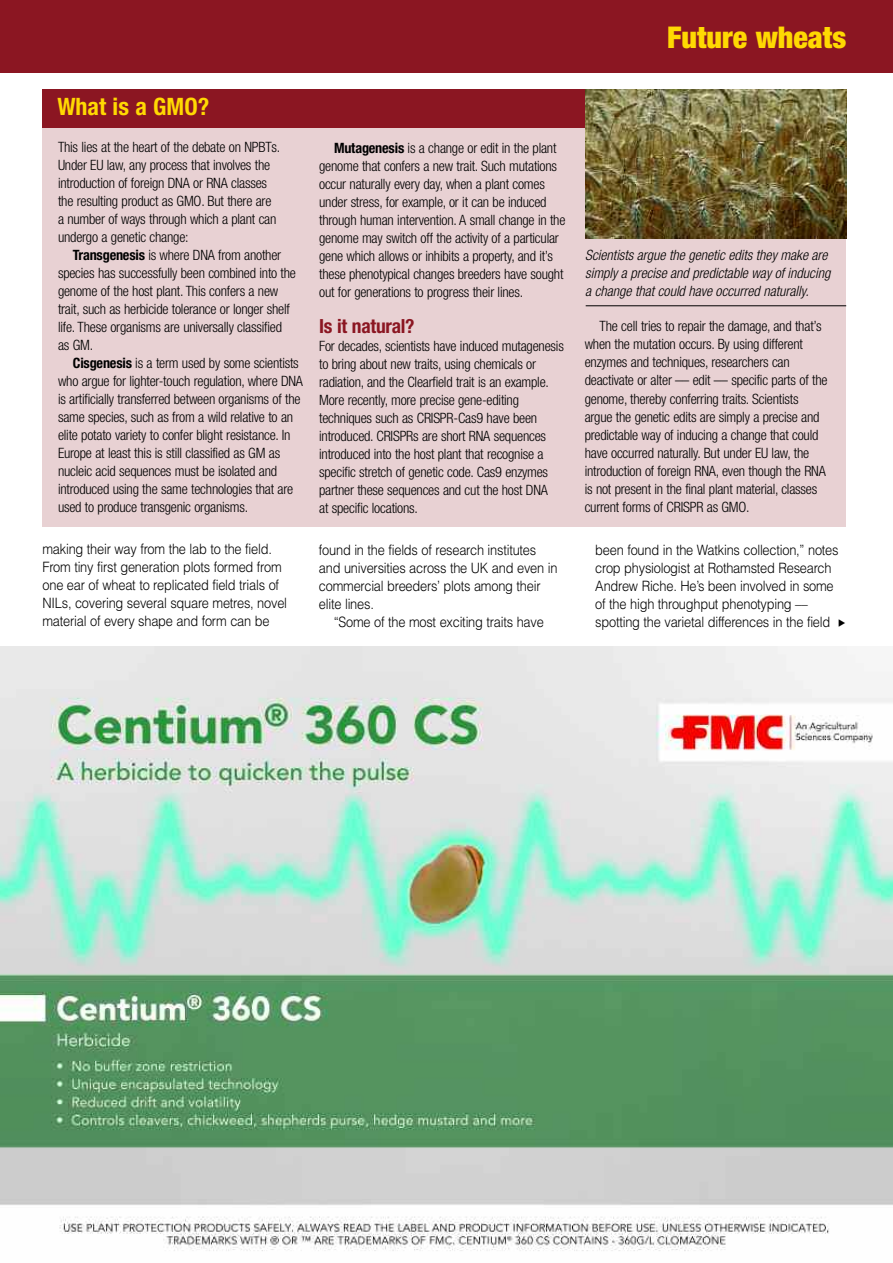
<style>
.page{position:relative;width:893px;height:1263px;background:#fff}
.page>*{position:absolute;margin:0;border:0;box-sizing:border-box;transform-origin:0 0}
.t1{font:900 condensed 30px "Helvetica Neue";color:#ffd902}
.t2{font:700 condensed 24px "Helvetica Neue";color:#ffd902}
.t3{font:700 condensed 19.5px "Helvetica Neue";letter-spacing:-.015em;color:#8b1622}
.t4{font:300 condensed 14.25px/18px "Helvetica Neue";letter-spacing:-.015em;color:#000}
.t5{font:300 14.25px/18px "Helvetica";letter-spacing:-.015em;color:#000;scale:.9 1}
.t6{font:italic 300 condensed 14.25px/18px "Helvetica Neue";color:#000}
.s1{font-weight:700}
</style>
<div class="page">
<div style="left:0;top:0;width:893px;height:72px;background:#8b1622"></div>
<img style="left:0;top:646px;width:893px;height:605px">
<div style="left:43px;top:123px;width:803px;height:404px;background:#e8d1d3"></div>
<hr style="left:586px;top:305px;width:260px;height:1px;background:#000">
<div style="left:43px;top:89px;width:803px;height:39px;background:#8b1622"></div>
<img style="left:585px;top:89px;width:261px;height:150px">
<h2 class="t2" style="left:57px;top:98px;width:153px">What is a GMO?</h2>
<p class="t4" style="left:58px;top:140px;width:224px">This lies at the heart of the debate on NPBTs.<br>Under EU law, any process that involves the introduction of foreign DNA or RNA classes the resulting product as GMO. But there are a number of ways through which a plant can undergo a genetic change:</p>
<p class="t4" style="left:58px;top:248px;width:240px;text-indent:15px"><span class="s1">Transgenesis</span> is where DNA from another species has successfully been combined into the genome of the host plant. This confers a new trait, such as herbicide tolerance or longer shelf life. These organisms are universally classified as GM.</p>
<p class="t4" style="left:58px;top:356px;width:247px;text-indent:15px"><span class="s1">Cisgenesis</span> is a term used by some scientists who argue for lighter-touch regulation, where DNA is artificially transferred between organisms of the same species, such as from a wild relative to an elite potato variety to confer blight resistance. In Europe at least this is still classified as GM as nucleic acid sequences must be isolated and introduced using the same technologies that are used to produce transgenic organisms.</p>
<p class="t4" style="left:319px;top:140px;width:248px;text-indent:15px"><span class="s1">Mutagenesis</span> is a change or edit in the plant genome that confers a new trait. Such mutations occur naturally every day, when a plant comes under stress, for example, or it can be induced through human intervention. A small change in the genome may switch off the activity of a particular gene which allows or inhibits a property, and it’s these phenotypical changes breeders have sought out for generations to progress their lines.</p>
<h3 class="t3" style="left:319px;top:319px;width:97px">Is it natural?</h3>
<p class="t4" style="left:319px;top:338px;width:246px">For decades, scientists have induced mutagenesis to bring about new traits, using chemicals or radiation, and the Clearfield trait is an example.<br>More recently, more precise gene-editing techniques such as CRISPR-Cas9 have been introduced. CRISPRs are short RNA sequences introduced into the host plant that recognise a specific stretch of genetic code. Cas9 enzymes partner these sequences and cut the host DNA<br>at specific locations.</p>
<p class="t5" style="left:43px;top:540px;width:273px">making their way from the lab to the field.<br>From tiny first generation plots formed from one ear of wheat to replicated field trials of NILs, covering several square metres, novel material of every shape and form can be</p>
<p class="t5" style="left:319px;top:541px;width:267px">found in the fields of research institutes and universities across the UK and even in commercial breeders’ plots among their elite lines.</p>
<p class="t5" style="left:334px;top:613px;width:235px">“Some of the most exciting traits have</p>
<h1 class="t1" style="left:667px;top:27px;width:181px">Future wheats</h1>
<p class="t6" style="left:585px;top:247px;width:247px">Scientists argue the genetic edits they make are simply a precise and predictable way of inducing a change that could have occurred naturally.</p>
<p class="t4" style="left:585px;top:319px;width:244px;text-indent:15px">The cell tries to repair the damage, and that’s when the mutation occurs. By using different enzymes and techniques, researchers can deactivate or alter –– edit –– specific parts of the genome, thereby conferring traits. Scientists argue the genetic edits are simply a precise and predictable way of inducing a change that could have occurred naturally. But under EU law, the introduction of foreign RNA, even though the RNA is not present in the final plant material, classes current forms of CRISPR as GMO.</p>
<p class="t5" style="left:595px;top:541px;width:272px">been found in the Watkins collection,” notes crop physiologist at Rothamsted Research Andrew Riche. He’s been involved in some of the high throughput phenotyping –– spotting the varietal differences in the field</p>
</div>
